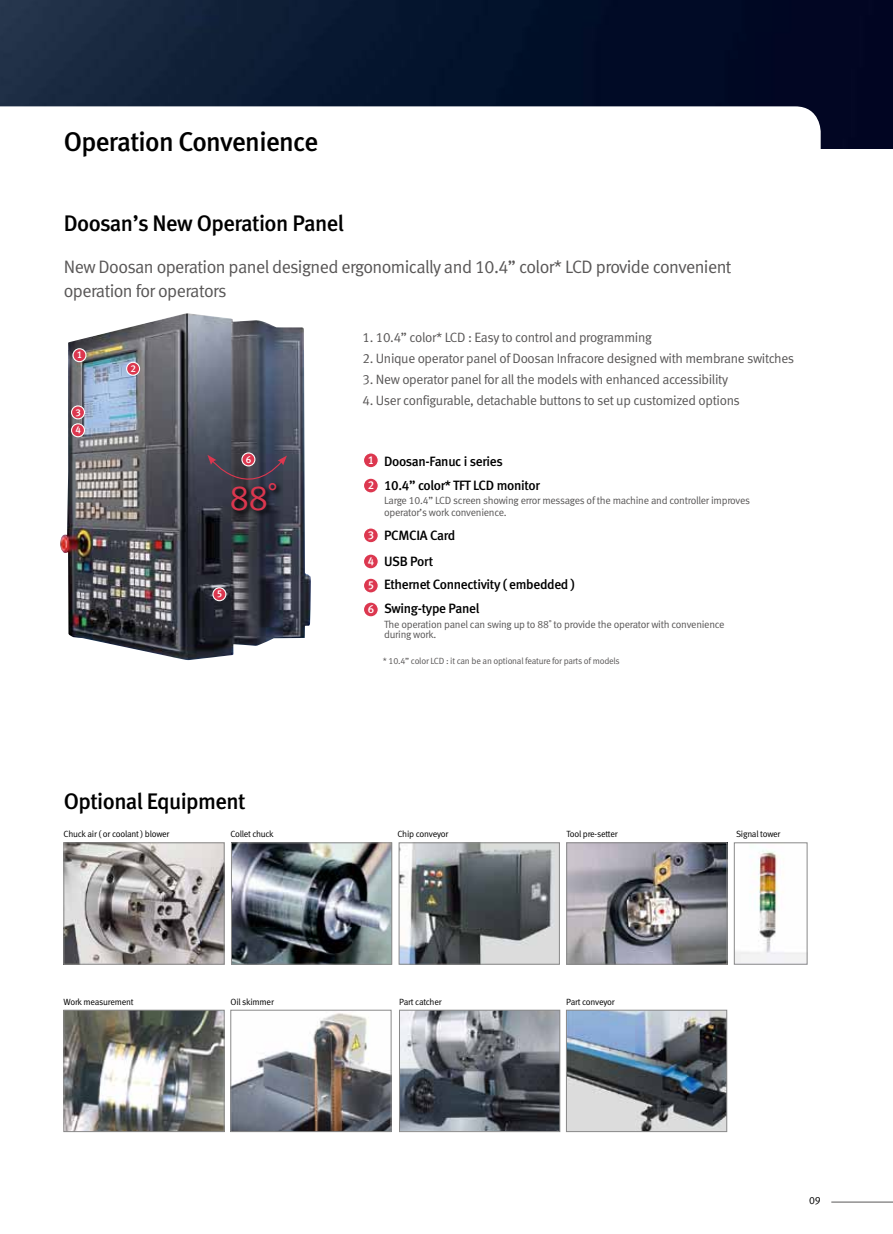
<style>
.page{position:relative;width:893px;height:1234px;background:#fff}
.page>*{position:absolute;margin:0;border:0;box-sizing:border-box;transform-origin:0 0}
.t1{font:35.4px "Meta Normal LF";color:#dc374f}
.t2{font:27px "Meta Medium LF";letter-spacing:-.025em;color:#000}
.t3{font:22.5px "Meta Medium LF";letter-spacing:-.025em;color:#000}
.t4{font:18px/24px "Meta Normal LF";letter-spacing:-.03em;color:#595757}
.t5{font:13.5px "Meta Normal LF";letter-spacing:-.025em;color:#595757}
.t6{font:13.5px/23.7px "Meta Medium LF";letter-spacing:-.025em;color:#000}
.t7{font:11.55px/24px "Meta Medium LF";color:#fff}
.t8{font:10.5px/12px "Meta Normal LF";letter-spacing:-.025em;color:#595757}
.t9{font:10.5px "Meta Normal LF";color:#000}
.t10{font:9.9px/17.9px "Meta Medium LF";color:#fff}
.t11{font:9px "Meta Normal LF";letter-spacing:-.025em;color:#000}
.t12{font:9px "Meta Normal LF";letter-spacing:-.025em;color:#595757}
</style>
<div class="page">
<img style="left:0;top:0;width:893px;height:149px">
<svg style="left:0;top:106px;width:821px;height:43px"></svg>
<div style="left:363px;top:453px;width:15px;height:14px;background:#dc374f;border-radius:50%"></div>
<div style="left:363px;top:452px;width:16px;height:16px;border:1px solid #fff;border-radius:50%"></div>
<div style="left:363px;top:478px;width:15px;height:15px;background:#dc374f;border-radius:50%"></div>
<div style="left:363px;top:477px;width:16px;height:16px;border:1px solid #fff;border-radius:50%"></div>
<div style="left:363px;top:528px;width:15px;height:14px;background:#dc374f;border-radius:50%"></div>
<div style="left:363px;top:527px;width:16px;height:16px;border:1px solid #fff;border-radius:50%"></div>
<div style="left:363px;top:554px;width:15px;height:15px;background:#dc374f;border-radius:50%"></div>
<div style="left:363px;top:553px;width:16px;height:16px;border:1px solid #fff;border-radius:50%"></div>
<div style="left:363px;top:578px;width:15px;height:15px;background:#dc374f;border-radius:50%"></div>
<div style="left:363px;top:577px;width:16px;height:16px;border:1px solid #fff;border-radius:50%"></div>
<div style="left:363px;top:602px;width:15px;height:14px;background:#dc374f;border-radius:50%"></div>
<div style="left:363px;top:601px;width:16px;height:16px;border:1px solid #fff;border-radius:50%"></div>
<img style="left:66px;top:844px;width:156px;height:118px">
<div style="left:64px;top:842px;width:160px;height:122px;border:1px solid #898989"></div>
<img style="left:233px;top:844px;width:157px;height:118px">
<div style="left:231px;top:842px;width:161px;height:122px;border:1px solid #898989"></div>
<img style="left:401px;top:844px;width:157px;height:118px">
<div style="left:399px;top:842px;width:161px;height:122px;border:1px solid #898989"></div>
<img style="left:736px;top:850px;width:69px;height:112px">
<div style="left:734px;top:842px;width:73px;height:122px;border:1px solid #898989"></div>
<img style="left:568px;top:844px;width:157px;height:118px">
<div style="left:566px;top:842px;width:161px;height:122px;border:1px solid #898989"></div>
<img style="left:233px;top:1013px;width:156px;height:116px">
<div style="left:231px;top:1009px;width:160px;height:122px;border:1px solid #898989"></div>
<img style="left:401px;top:1011px;width:157px;height:118px">
<div style="left:399px;top:1009px;width:161px;height:122px;border:1px solid #898989"></div>
<img style="left:568px;top:1011px;width:157px;height:118px">
<div style="left:566px;top:1009px;width:161px;height:122px;border:1px solid #898989"></div>
<img style="left:66px;top:1011px;width:156px;height:118px">
<div style="left:64px;top:1009px;width:160px;height:122px;border:1px solid #898989"></div>
<hr style="left:831px;top:1201px;width:62px;height:1px;background:#595757">
<img style="left:60px;top:313px;width:251px;height:347px">
<svg style="left:73px;top:348px;width:13px;height:13px"></svg>
<div style="left:72px;top:348px;width:15px;height:14px;border:1px solid #fff;border-radius:50%"></div>
<svg style="left:127px;top:362px;width:13px;height:13px"></svg>
<div style="left:126px;top:361px;width:14px;height:14px;border:1px solid #fff;border-radius:50%"></div>
<div style="left:72px;top:406px;width:12px;height:13px;background:#dc374f;border-radius:50%"></div>
<div style="left:71px;top:405px;width:14px;height:14px;border:1px solid #fff;border-radius:50%"></div>
<div style="left:72px;top:424px;width:12px;height:12px;background:#dc374f;border-radius:50%"></div>
<div style="left:71px;top:423px;width:14px;height:14px;border:1px solid #fff;border-radius:50%"></div>
<div style="left:213px;top:587px;width:13px;height:13px;background:#dc374f;border-radius:50%"></div>
<div style="left:212px;top:587px;width:14px;height:14px;border:1px solid #fff;border-radius:50%"></div>
<div style="left:241px;top:452px;width:14px;height:14px;border:1px solid #fff;border-radius:50%"></div>
<svg style="left:207px;top:454px;width:80px;height:47px;background:#4d4050"></svg>
<svg style="left:231px;top:481px;width:53px;height:36px;background:#292b35"></svg>
<h2 class="t2" style="left:64px;top:125px;width:256px">Operation Convenience</h2>
<h3 class="t3" style="left:64px;top:210px;width:282px">Doosan’s New Operation Panel</h3>
<h3 class="t4" style="left:64px;top:255px;width:669px">New Doosan operation panel designed ergonomically and 10.4” color* LCD provide convenient operation for operators</h3>
<p class="t5" style="left:362px;top:329px;width:291px">1. 10.4” color* LCD : Easy to control and programming</p>
<p class="t5" style="left:362px;top:350px;width:433px">2. Unique operator panel of Doosan Infracore designed with membrane switches</p>
<p class="t5" style="left:362px;top:371px;width:367px">3. New operator panel for all the models with enhanced accessibility</p>
<p class="t5" style="left:362px;top:392px;width:379px">4. User configurable, detachable buttons to set up customized options</p>
<p class="t10" style="left:77px;top:346px;width:7px">1</p>
<p class="t10" style="left:130px;top:359px;width:7px">2</p>
<p class="t10" style="left:75px;top:403px;width:7px">3<br>4</p>
<p class="t10" style="left:246px;top:450px;width:7px">6</p>
<h1 class="t1" style="left:230px;top:476px;width:50px">88˚</h1>
<p class="t10" style="left:217px;top:585px;width:7px">5</p>
<p class="t7" style="left:368px;top:447px;width:8px;line-height:25.2px">1<br>2</p>
<p class="t7" style="left:368px;top:523px;width:8px">3</p>
<p class="t7" style="left:368px;top:549px;width:8px;text-align:justify">4<br>5<br>6</p>
<p class="t6" style="left:384px;top:449px;width:157px">Doosan-Fanuc i series<br>10.4” color* TFT LCD monitor</p>
<p class="t8" style="left:384px;top:494px;width:368px">Large 10.4” LCD screen showing error messages of the machine and controller improves operator’s work convenience.</p>
<p class="t6" style="left:384px;top:524px;width:73px">PCMCIA Card</p>
<p class="t6" style="left:384px;top:549px;width:192px">USB Port<br>Ethernet Connectivity ( embedded )<br>Swing-type Panel</p>
<p class="t8" style="left:384px;top:618px;width:342px;line-height:10.5px">The operation panel can swing up to 88˚ to provide the operator with convenience during work.</p>
<p class="t12" style="left:383px;top:655px;width:239px">* 10.4” color LCD : it can be an optional feature for parts of models</p>
<h3 class="t3" style="left:64px;top:787px;width:183px">Optional Equipment</h3>
<p class="t11" style="left:64px;top:828px;width:107px">Chuck air ( or coolant ) blower</p>
<p class="t11" style="left:231px;top:828px;width:45px">Collet chuck</p>
<p class="t11" style="left:397px;top:828px;width:52px">Chip conveyor</p>
<p class="t11" style="left:566px;top:828px;width:53px">Tool pre-setter</p>
<p class="t11" style="left:736px;top:828px;width:46px">Signal tower</p>
<p class="t11" style="left:64px;top:996px;width:72px">Work measurement</p>
<p class="t11" style="left:231px;top:996px;width:45px">Oil skimmer</p>
<p class="t11" style="left:399px;top:996px;width:44px">Part catcher</p>
<p class="t11" style="left:566px;top:996px;width:50px">Part conveyor</p>
<p class="t9" style="left:809px;top:1194px;width:13px">09</p>
</div>
